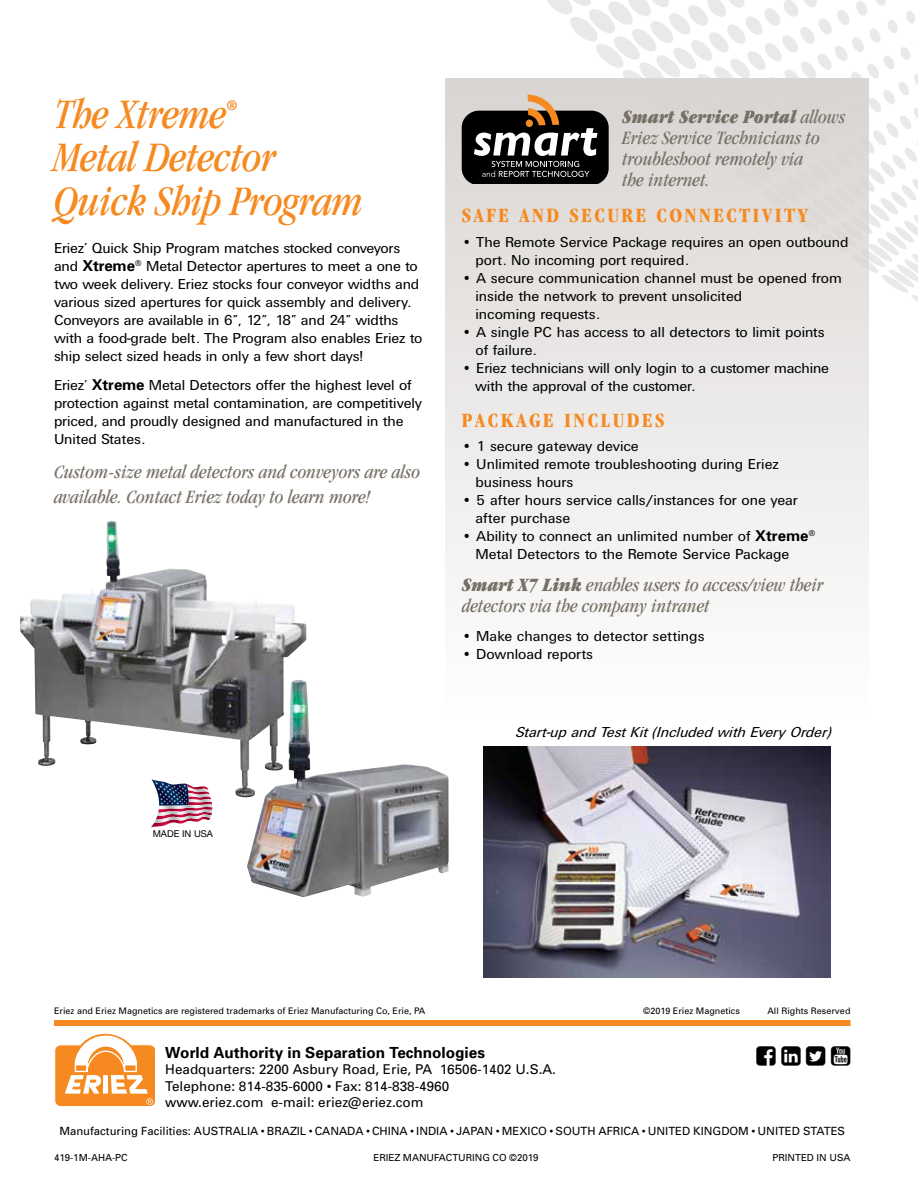
<style>
.page{position:relative;width:918px;height:1188px;background:#fff}
.page>*{position:absolute;margin:0;border:0;box-sizing:border-box;transform-origin:0 0}
.t1{font:italic condensed 43.5px/43.5px "Garamond";letter-spacing:-.01em;color:#f6891f}
.t2{font:700 condensed 21px "Garamond";letter-spacing:.12em;color:#f6891f}
.t3{font:italic condensed 19.5px/21px "Garamond";color:#777066}
.t4{font:700 15.3px "Univers";color:#000}
.t5{font:15px/18px "Univers DTC";letter-spacing:-.01em;color:#000}
.t6{font:15px "Univers Oblique DTC";color:#000}
.t7{font:italic 700 condensed 15px "Garamond";color:#f6891f}
.t8{font:13.5px/16.5px "Univers";color:#000}
.t9{font:11.4px "Univers";letter-spacing:-.005em;color:#000}
.t10{font:9.75px "Univers";letter-spacing:-.005em;color:#000}
.t11{font:9.45px "Helvetica Neue";color:#000}
.t12{font:9px "Univers";color:#000}
.s1{font-family:"Univers";font-weight:700}
.s2{font-stretch:ultra-condensed}
</style>
<div class="page">
<div style="left:54px;top:1020px;width:796px;height:6px;background:#f6891f"></div>
<svg style="left:54px;top:1033px;width:101px;height:74px"></svg>
<div style="left:446px;top:78px;width:423px;height:641px;background:linear-gradient(to bottom,#d9d4d2,#fefefe)"></div>
<svg style="left:462px;top:0;width:456px;height:313px"></svg>
<div style="left:526px;top:120px;width:7px;height:7px;background:#f6891f;border-radius:50%"></div>
<img style="left:484px;top:746px;width:347px;height:231px">
<img style="left:247px;top:680px;width:202px;height:217px">
<img style="left:20px;top:521px;width:264px;height:276px">
<svg style="left:151px;top:779px;width:61px;height:48px"></svg>
<h1 class="t1" style="left:54px;top:92px;width:174px">The Xtreme</h1>
<p class="t7" style="left:226px;top:96px;width:13px">®</p>
<h1 class="t1" style="left:54px;top:136px;width:311px">Metal Detector<br>Quick Ship Program</h1>
<p class="t5" style="left:54px;top:239px;width:370px">Eriez’ Quick Ship Program matches stocked conveyors and <span class="s1">Xtreme</span><sup>®</sup> Metal Detector apertures to meet a one to two week delivery. Eriez stocks four conveyor widths and various sized apertures for quick assembly and delivery.<br>Conveyors are available in 6”, 12”, 18” and 24” widths with a food-grade belt. The Program also enables Eriez to ship select sized heads in only a few short days!</p>
<p class="t5" style="left:54px;top:376px;width:370px">Eriez’ <span class="s1">Xtreme</span> Metal Detectors offer the highest level of protection against metal contamination, are competitively priced, and proudly designed and manufactured in the United States.</p>
<h3 class="t3" style="left:54px;top:460px;width:368px;line-height:24px">Custom-size metal detectors and conveyors are also available. Contact Eriez today to learn more!</h3>
<p class="t11" style="left:153px;top:828px;width:62px">MADE IN USA</p>
<h3 class="t3" style="left:622px;top:106px;width:225px"><span class="s2">Smart Service Portal</span> allows<br>Eriez Service Technicians to troubleshoot remotely via<br>the internet.</h3>
<h2 class="t2" style="left:462px;top:203px;width:348px">SAFE AND SE CURE CONNECTIVITY</h2>
<p class="t5" style="left:475px;top:232px;width:375px;text-indent:-14px">• The Remote Service Package requires an open outbound port. No incoming port required.</p>
<p class="t5" style="left:475px;top:268px;width:368px;text-indent:-14px">• A secure communication channel must be opened from inside the network to prevent unsolicited<br>incoming requests.</p>
<p class="t5" style="left:475px;top:322px;width:351px;text-indent:-14px">• A single PC has access to all detectors to limit points of failure.</p>
<p class="t5" style="left:475px;top:358px;width:356px;text-indent:-13px">• Eriez technicians will only login to a customer machine with the approval of the customer.</p>
<h2 class="t2" style="left:462px;top:408px;width:204px">PACKAGE INCLUDES</h2>
<p class="t5" style="left:462px;top:437px;width:179px">• 1 secure gateway device</p>
<p class="t5" style="left:475px;top:455px;width:305px;text-indent:-14px">• Unlimited remote troubleshooting during Eriez business hours</p>
<p class="t5" style="left:475px;top:491px;width:324px;text-indent:-14px">• 5 after hours service calls/instances for one year after purchase</p>
<p class="t5" style="left:475px;top:527px;width:342px;text-indent:-14px">• Ability to connect an unlimited number of <span class="s1">Xtreme</span><sup>®<br></sup>Metal Detectors to the Remote Service Package</p>
<h3 class="t3" style="left:462px;top:574px;width:363px"><span class="s2">Smart X7 Link</span> enables users to access/view their detectors via the company intranet</h3>
<p class="t5" style="left:462px;top:627px;width:244px">• Make changes to detector settings</p>
<p class="t5" style="left:462px;top:645px;width:133px">• Download reports</p>
<p class="t6" style="left:515px;top:723px;width:317px">Start-up and Test Kit (Included with Every Order)</p>
<p class="t12" style="left:54px;top:1005px;width:373px">Eriez and Eriez Magnetics are registered trademarks of Eriez Manufacturing Co, Erie, PA</p>
<p class="t12" style="left:643px;top:1005px;width:98px">©2019 Eriez Magnetics</p>
<p class="t12" style="left:767px;top:1005px;width:85px">All Rights Reserved</p>
<p class="t4" style="left:165px;top:1043px;width:321px">World Authority in Separation Technologies</p>
<p class="t8" style="left:165px;top:1061px;width:392px">Headquarters: 2200 Asbury Road, Erie, PA 16506-1402 U.S.A.<br>Telephone: 814-835-6000 • Fax: 814-838-4960<br>www.eriez.com e-mail: eriez@eriez.com</p>
<p class="t9" style="left:59px;top:1124px;width:787px">Manufacturing Facilities: AUSTRALIA • BRAZIL • CANADA • CHINA • INDIA • JAPAN • MEXICO • SOUTH AFRICA • UNITED KINGDOM • UNITED STATES</p>
<p class="t10" style="left:54px;top:1151px;width:75px">419-1M-AHA-PC</p>
<p class="t10" style="left:373px;top:1151px;width:167px">ERIEZ MANUFACTURING CO ©2019</p>
<p class="t10" style="left:773px;top:1151px;width:79px">PRINTED IN USA</p>
</div>
